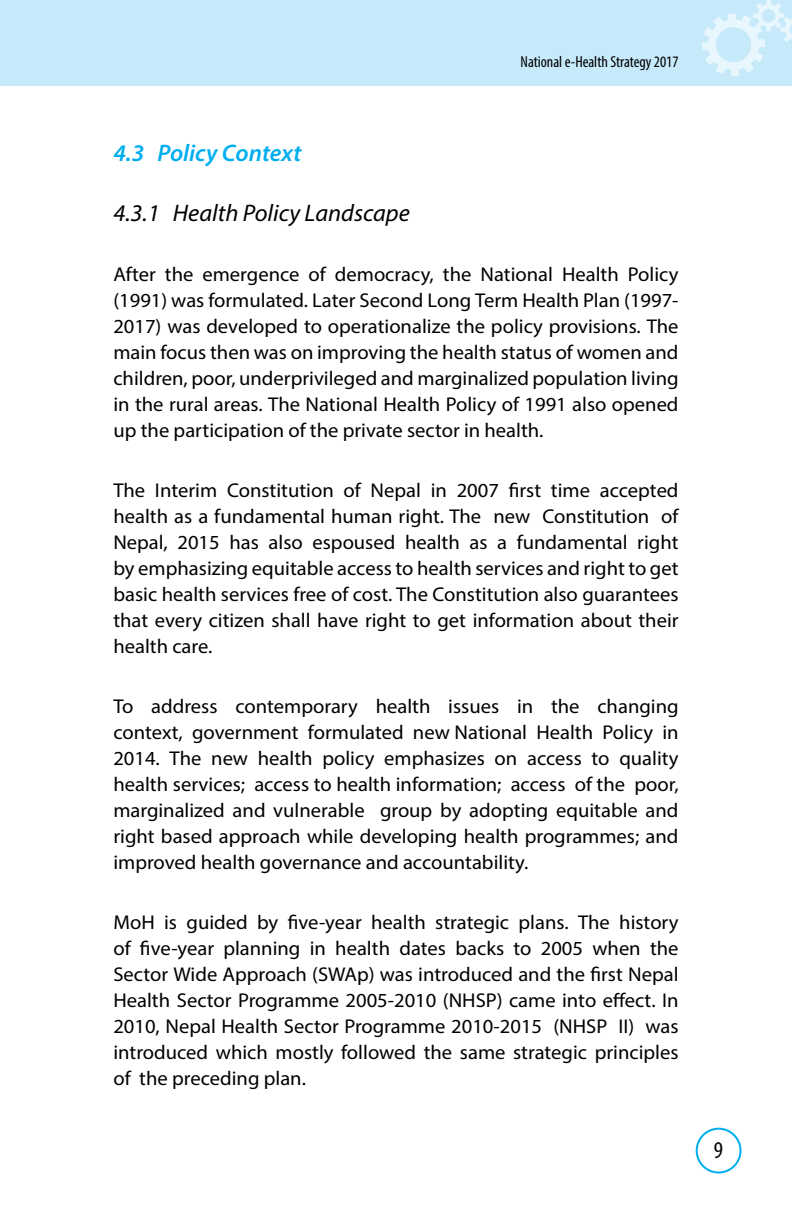
<style>
.page{position:relative;width:792px;height:1224px;background:#fff}
.page>*{position:absolute;margin:0;border:0;box-sizing:border-box;transform-origin:0 0}
.t1{font:italic 24px "Myriad Pro";color:#000}
.t2{font:italic 600 24px "Myriad Pro";color:#00aeef}
.t3{font:condensed 24px "Myriad Pro";color:#000}
.t4{font:20px/26px "Myriad Pro";color:#000;text-align:justify}
.t5{font:condensed 16px "Myriad Pro";color:#000}
</style>
<div class="page">
<div style="left:0;top:0;width:792px;height:85px;background:#c7eafb"></div>
<div style="left:696px;top:1128px;width:46px;height:46px;border:2px solid #00aeef;border-radius:50%"></div>
<svg style="left:702px;top:0;width:90px;height:76px"></svg>
<p class="t2" style="left:113px;top:138px;width:190px">4.3 Policy Context</p>
<p class="t1" style="left:113px;top:198px;width:298px">4.3.1 Health Policy Landscape</p>
<p class="t5" style="left:521px;top:52px;width:159px">National e-Health Strategy 2017</p>
<p class="t4" style="left:113px;top:261px;width:567px">After the emergence of democracy, the National Health Policy (1991) was formulated. Later Second Long Term Health Plan (1997- 2017) was developed to operationalize the policy provisions. The main focus then was on improving the health status of women and children, poor, underprivileged and marginalized population living in the rural areas. The National Health Policy of 1991 also opened up the participation of the private sector in health.</p>
<p class="t4" style="left:113px;top:477px;width:567px">The Interim Constitution of Nepal in 2007 first time accepted health as a fundamental human right. The new Constitution of Nepal, 2015 has also espoused health as a fundamental right by emphasizing equitable access to health services and right to get basic health services free of cost. The Constitution also guarantees that every citizen shall have right to get information about their health care.</p>
<p class="t4" style="left:113px;top:693px;width:567px">To address contemporary health issues in the changing context, government formulated new National Health Policy in 2014. The new health policy emphasizes on access to quality health services; access to health information; access of the poor, marginalized and vulnerable group by adopting equitable and right based approach while developing health programmes; and improved health governance and accountability.</p>
<p class="t4" style="left:113px;top:909px;width:567px">MoH is guided by five-year health strategic plans. The history of five-year planning in health dates backs to 2005 when the Sector Wide Approach (SWAp) was introduced and the first Nepal Health Sector Programme 2005-2010 (NHSP) came into effect. In 2010, Nepal Health Sector Programme 2010-2015 (NHSP II) was introduced which mostly followed the same strategic principles of the preceding plan.</p>
<p class="t3" style="left:714px;top:1136px;width:11px">9</p>
</div>
